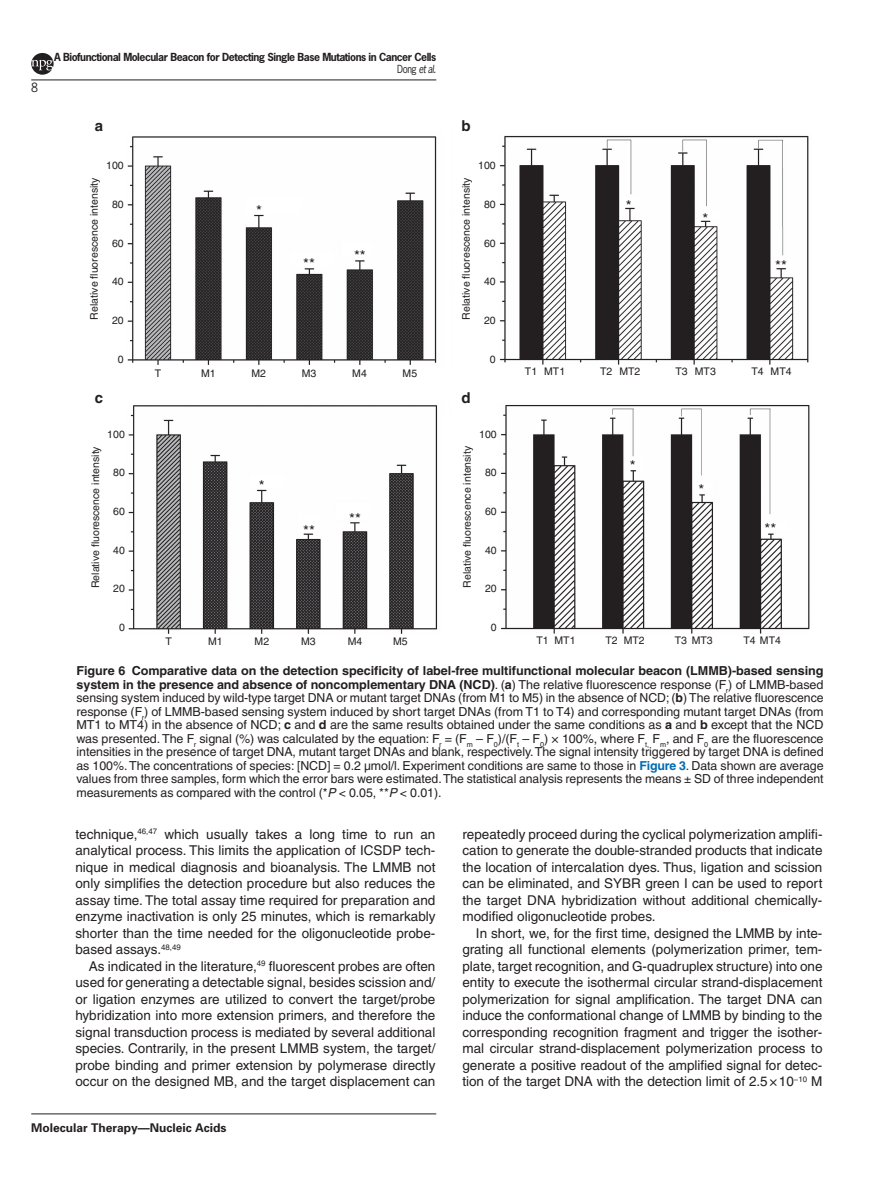
<style>
.page{position:relative;width:893px;height:1187px;background:#fff}
.page>*{position:absolute;margin:0;border:0;box-sizing:border-box;transform-origin:0 0}
.t1{font:15px "Helvetica";color:#231f20}
.t2{font:700 15px "Helvetica";color:#231f20}
.t3{font:13.5px/16.5px "Helvetica";color:#231f20;text-align:justify}
.t4{font:12.3px/13.5px "Helvetica";letter-spacing:-.005em;color:#231f20;text-align:justify}
.t5{font:700 12.3px/13.5px "Helvetica";letter-spacing:-.005em;color:#231f20}
.t6{font:700 12px "Univers";color:#231f20}
.t7{font:12px "News Gothic";color:#231f20}
.t8{font:10.5px "Helvetica";color:#231f20}
.t9{font:700 10.5px/11.7px "News Gothic";letter-spacing:-.045em;color:#231f20;text-align:right}
.s1{font-weight:400}
.s2{font-weight:400;font-style:italic}
.s3{font-weight:700}
.s4{font-weight:700;color:#006cb3}
.s5{font-style:italic}
</style>
<div class="page">
<hr style="left:31px;top:1113px;width:405px;height:1px;background:#231f20">
<hr style="left:31px;top:80px;width:405px;height:1px;background:#231f20">
<svg style="left:31px;top:53px;width:23px;height:22px"></svg>
<img style="left:127px;top:135px;width:683px;height:499px">
<p class="t7" style="left:31px;top:80px;width:8px">8</p>
<p class="t9" style="left:54px;top:51px;width:384px">A Biofunctional Molecular Beacon for Detecting Single Base Mutations in Cancer Cells<br><span class="s1">Dong</span> <span class="s2">et al.</span></p>
<p class="t2" style="left:95px;top:116px;width:10px">a</p>
<p class="t2" style="left:461px;top:116px;width:11px">b</p>
<p class="t8" style="left:106px;top:159px;width:19px">100</p>
<p class="t8" style="left:88px;top:319px;width:143px;rotate:-90deg">Relative fluorescence intensity</p>
<p class="t8" style="left:112px;top:198px;width:13px">80</p>
<p class="t8" style="left:112px;top:237px;width:13px">60</p>
<p class="t8" style="left:112px;top:275px;width:13px">40</p>
<p class="t8" style="left:112px;top:314px;width:13px">20</p>
<p class="t8" style="left:118px;top:353px;width:7px">0</p>
<p class="t1" style="left:256px;top:202px;width:7px">*</p>
<p class="t1" style="left:303px;top:255px;width:13px">**</p>
<p class="t1" style="left:354px;top:247px;width:13px">**</p>
<p class="t8" style="left:478px;top:159px;width:19px">100</p>
<p class="t8" style="left:484px;top:198px;width:13px">80</p>
<p class="t8" style="left:460px;top:319px;width:143px;rotate:-90deg">Relative fluorescence intensity</p>
<p class="t8" style="left:484px;top:237px;width:13px">60</p>
<p class="t8" style="left:484px;top:275px;width:13px">40</p>
<p class="t8" style="left:484px;top:314px;width:13px">20</p>
<p class="t8" style="left:490px;top:353px;width:7px">0</p>
<p class="t1" style="left:626px;top:197px;width:7px">*</p>
<p class="t1" style="left:702px;top:210px;width:7px">*</p>
<p class="t1" style="left:775px;top:257px;width:13px">**</p>
<p class="t8" style="left:155px;top:367px;width:8px">T</p>
<p class="t8" style="left:201px;top:367px;width:16px">M1</p>
<p class="t8" style="left:252px;top:367px;width:16px">M2</p>
<p class="t8" style="left:302px;top:367px;width:16px">M3</p>
<p class="t8" style="left:352px;top:367px;width:16px">M4</p>
<p class="t8" style="left:403px;top:367px;width:16px">M5</p>
<p class="t8" style="left:525px;top:365px;width:42px">T1 MT1</p>
<p class="t8" style="left:600px;top:365px;width:42px">T2 MT2</p>
<p class="t8" style="left:676px;top:365px;width:42px">T3 MT3</p>
<p class="t8" style="left:751px;top:365px;width:42px">T4 MT4</p>
<p class="t2" style="left:95px;top:388px;width:10px">c</p>
<p class="t2" style="left:461px;top:388px;width:11px">d</p>
<p class="t8" style="left:107px;top:428px;width:19px">100</p>
<p class="t8" style="left:113px;top:466px;width:13px">80</p>
<p class="t8" style="left:89px;top:588px;width:143px;rotate:-90deg">Relative fluorescence intensity</p>
<p class="t8" style="left:113px;top:505px;width:13px">60</p>
<p class="t8" style="left:113px;top:544px;width:13px">40</p>
<p class="t8" style="left:113px;top:582px;width:13px">20</p>
<p class="t8" style="left:119px;top:621px;width:7px">0</p>
<p class="t1" style="left:259px;top:476px;width:7px">*</p>
<p class="t1" style="left:303px;top:521px;width:13px">**</p>
<p class="t1" style="left:349px;top:510px;width:13px">**</p>
<p class="t8" style="left:479px;top:428px;width:19px">100</p>
<p class="t8" style="left:485px;top:466px;width:13px">80</p>
<p class="t8" style="left:461px;top:588px;width:143px;rotate:-90deg">Relative fluorescence intensity</p>
<p class="t8" style="left:485px;top:505px;width:13px">60</p>
<p class="t8" style="left:485px;top:544px;width:13px">40</p>
<p class="t8" style="left:485px;top:582px;width:13px">20</p>
<p class="t8" style="left:491px;top:621px;width:7px">0</p>
<p class="t1" style="left:630px;top:457px;width:7px">*</p>
<p class="t1" style="left:698px;top:481px;width:7px">*</p>
<p class="t1" style="left:765px;top:520px;width:13px">**</p>
<p class="t8" style="left:165px;top:635px;width:8px">T</p>
<p class="t8" style="left:208px;top:635px;width:16px">M1</p>
<p class="t8" style="left:255px;top:635px;width:16px">M2</p>
<p class="t8" style="left:301px;top:635px;width:16px">M3</p>
<p class="t8" style="left:348px;top:635px;width:16px">M4</p>
<p class="t8" style="left:393px;top:635px;width:16px">M5</p>
<p class="t8" style="left:536px;top:634px;width:41px">T1 MT1</p>
<p class="t8" style="left:605px;top:634px;width:41px">T2 MT2</p>
<p class="t8" style="left:675px;top:634px;width:39px">T3 MT3</p>
<p class="t8" style="left:743px;top:634px;width:39px">T4 MT4</p>
<p class="t5" style="left:76px;top:663px;width:748px">Figure 6 Comparative data on the detection specificity of label-free multifunctional molecular beacon (LMMB)-based sensing system in the presence and absence of noncomplementary DNA</p>
<p class="t5" style="left:459px;top:677px;width:14px">(NCD</p>
<p class="t4" style="left:76px;top:677px;width:749px;text-indent:414px"><span class="s3">)</span>. (<span class="s3">a</span>) The relative fluorescence response (F<sub>r</sub>) of LMMB-based sensing system induced by wild-type target DNA or mutant target DNAs (from M1 to M5) in the absence of NCD; (<span class="s3">b</span>) The relative fluorescence response (F<sub>r</sub>) of LMMB-based sensing system induced by short target DNAs (from T1 to T4) and corresponding mutant target DNAs (from MT1 to MT4) in the absence of NCD; <span class="s3">c</span> and <span class="s3">d</span> are the same results obtained under the same conditions as <span class="s3">a</span> and <span class="s3">b</span> except that the NCD was presented. The F<sub>r</sub> signal (%) was calculated by the equation: F<sub>r</sub> = (F<sub>m</sub> – F<sub>0</sub>)/(F<sub>t</sub> – F<sub>0</sub>) × 100%, where F<sub>t,</sub> F<sub>m</sub>, and F<sub>0</sub> are the fluorescence intensities in the presence of target DNA, mutant target DNAs and blank, respectively. The signal intensity triggered by target DNA is defined as 100%. The concentrations of species: [NCD] = 0.2 μmol/l. Experiment conditions are same to those in <span class="s4">Figure 3</span>. Data shown are average values from three samples, form which the error bars were estimated. The statistical analysis represents the means ± SD of three independent measurements as compared with the control (*<span class="s5">P</span> &lt; 0.05, **<span class="s5">P</span> &lt; 0.01).</p>
<p class="t3" style="left:75px;top:825px;width:362px">technique,<sup>46,47</sup> which usually takes a long time to run an analytical process. This limits the application of ICSDP tech&shy;nique in medical diagnosis and bioanalysis. The LMMB not only simplifies the detection procedure but also reduces the assay time. The total assay time required for preparation and enzyme inactivation is only 25 minutes, which is remarkably shorter than the time needed for the oligonucleotide probe&shy;based assays.<sup>48,49</sup></p>
<p class="t3" style="left:75px;top:957px;width:362px;text-indent:14px">As indicated in the literature,<sup>49</sup> fluorescent probes are often used for generating a detectable signal, besides scission and/ or ligation enzymes are utilized to convert the target/probe hybridization into more extension primers, and therefore the signal transduction process is mediated by several additional species. Contrarily, in the present LMMB system, the target/ probe binding and primer extension by polymerase directly occur on the designed MB, and the target displacement can</p>
<p class="t3" style="left:462px;top:825px;width:362px">repeatedly proceed during the cyclical polymerization amplifi&shy;cation to generate the double-stranded products that indicate the location of intercalation dyes. Thus, ligation and scission can be eliminated, and SYBR green I can be used to report the target DNA hybridization without additional chemically&shy;modified oligonucleotide probes.</p>
<p class="t3" style="left:462px;top:924px;width:362px;text-indent:14px">In short, we, for the first time, designed the LMMB by inte&shy;grating all functional elements (polymerization primer, tem&shy;plate, target recognition, and G-quadruplex structure) into one entity to execute the isothermal circular strand-displacement polymerization for signal amplification. The target DNA can induce the conformational change of LMMB by binding to the corresponding recognition fragment and trigger the isother&shy;mal circular strand-displacement polymerization process to generate a positive readout of the amplified signal for detec&shy;tion of the target DNA with the detection limit of 2.5×10<sup>−10</sup> M</p>
<p class="t6" style="left:31px;top:1120px;width:197px">Molecular Therapy—Nucleic Acids</p>
</div>
